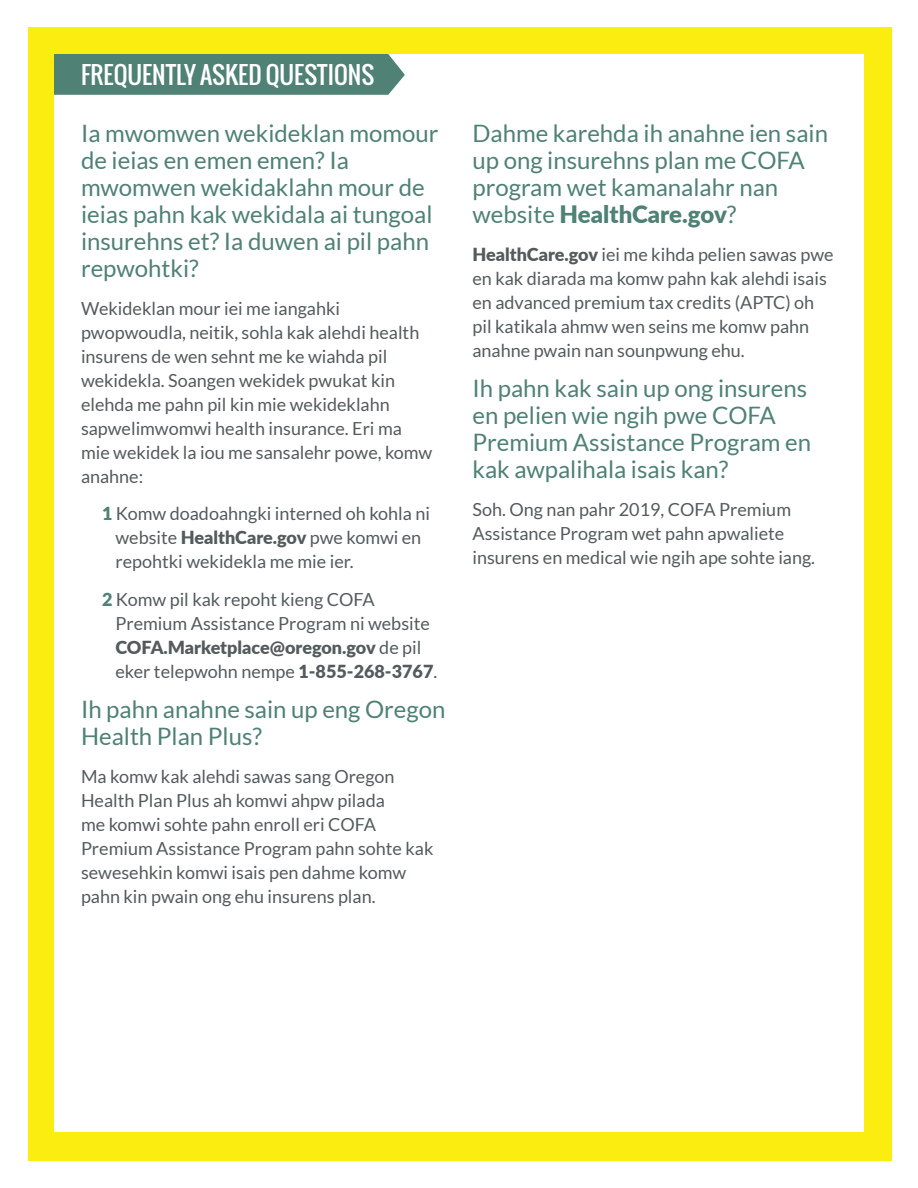
<style>
.page{position:relative;width:918px;height:1188px;background:#fff}
.page>*{position:absolute;margin:0;border:0;box-sizing:border-box;transform-origin:0 0}
.Factsheet_Headline{font:24px/27px "Lato";color:#4f8174}
.Headline{font:24px "Oswald";color:#fff}
.Factsheet_copy{font:18px/24px "Lato";color:#545b5c}
.Copy{font:18px/24px "Lato";color:#545b5c}
.s1{font-weight:900;color:#4f8174}
.s2{font-weight:900}
</style>
<div class="page">
<div style="left:28px;top:27px;width:864px;height:1134px;background:#fced10"></div>
<div style="left:54px;top:54px;width:810px;height:1078px;background:#fff"></div>
<div style="left:54px;top:54px;width:351px;height:41px;background:#4f8174"></div>
<p class="Headline" style="left:81px;top:57px;width:295px">FREQUENTLY ASKED QUESTIONS</p>
<p class="Factsheet_Headline" style="left:81px;top:120px;width:359px">Ia mwomwen wekideklan momour de ieias en emen emen? Ia mwomwen wekidaklahn mour de ieias pahn kak wekidala ai tungoal insurehns et? Ia duwen ai pil pahn repwohtki?</p>
<p class="Factsheet_copy" style="left:81px;top:296px;width:353px">Wekideklan mour iei me iangahki pwopwoudla, neitik, sohla kak alehdi health insurens de wen sehnt me ke wiahda pil wekidekla. Soangen wekidek pwukat kin elehda me pahn pil kin mie wekideklahn sapwelimwomwi health insurance. Eri ma mie wekidek la iou me sansalehr powe, komw anahne:</p>
<p class="Copy" style="left:116px;top:502px;width:316px;text-indent:-14px"><span class="s1">1</span> Komw doadoahngki interned oh kohla ni website <span class="s2">HealthCare.gov</span> pwe komwi en repohtki wekidekla me mie ier.</p>
<p class="Copy" style="left:116px;top:587px;width:323px;text-indent:-14px"><span class="s1">2</span> Komw pil kak repoht kieng COFA Premium Assistance Program ni website <span class="s2">COFA.Marketplace@oregon.gov</span> de pil eker telepwohn nempe <span class="s2">1-855-268-3767</span>.</p>
<p class="Factsheet_Headline" style="left:81px;top:696px;width:366px">Ih pahn anahne sain up eng Oregon<br>Health Plan Plus?</p>
<p class="Copy" style="left:81px;top:764px;width:354px">Ma komw kak alehdi sawas sang Oregon Health Plan Plus ah komwi ahpw pilada<br>me komwi sohte pahn enroll eri COFA Premium Assistance Program pahn sohte kak sewesehkin komwi isais pen dahme komw pahn kin pwain ong ehu insurens plan.</p>
<p class="Factsheet_Headline" style="left:472px;top:120px;width:357px">Dahme karehda ih anahne ien sain up ong insurehns plan me COFA program wet kamanalahr nan website <span class="s2">HealthCare.gov</span>?</p>
<p class="Factsheet_copy" style="left:472px;top:242px;width:363px"><span class="s2">HealthCare.gov</span> iei me kihda pelien sawas pwe en kak diarada ma komw pahn kak alehdi isais en advanced premium tax credits (APTC) oh pil katikala ahmw wen seins me komw pahn anahne pwain nan sounpwung ehu.</p>
<p class="Factsheet_Headline" style="left:472px;top:375px;width:340px">Ih pahn kak sain up ong insurens en pelien wie ngih pwe COFA<br>Premium Assistance Program en kak awpalihala isais kan?</p>
<p class="Factsheet_copy" style="left:472px;top:497px;width:344px">Soh. Ong nan pahr 2019, COFA Premium<br>Assistance Program wet pahn apwaliete insurens en medical wie ngih ape sohte iang.</p>
</div>
